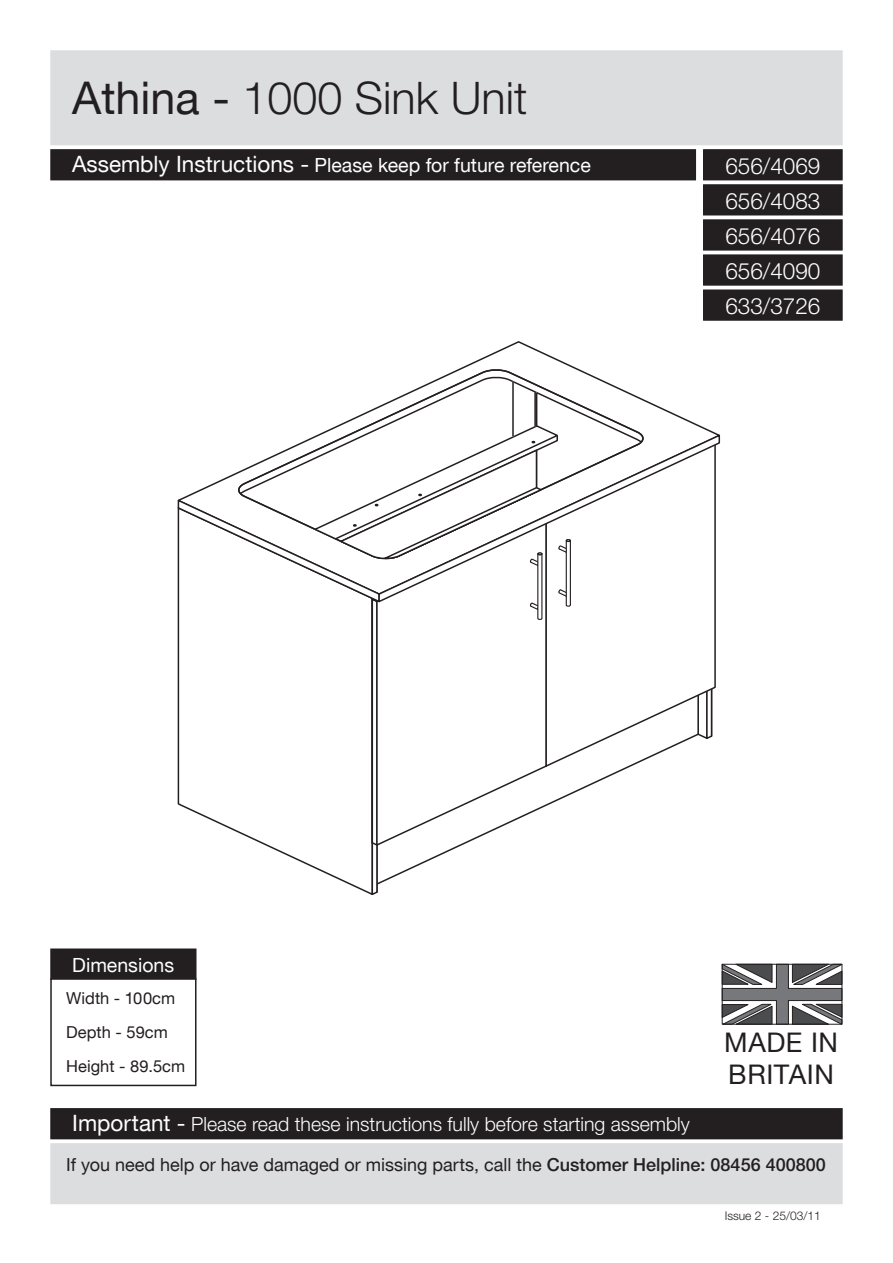
<style>
.page{position:relative;width:893px;height:1263px;background:#fff}
.page>*{position:absolute;margin:0;border:0;box-sizing:border-box;transform-origin:0 0}
.t1{font:300 45px "Helvetica Neue CE";color:#231f20}
.t2{font:27px/32.4px "Helvetica Neue CE";letter-spacing:.02em;color:#231f20}
.t3{font:300 22.5px/35.1px "Helvetica Neue CE";color:#fff;text-align:justify}
.t4{font:300 19.5px "Helvetica Neue CE";color:#fff}
.t5{font:19.5px "Helvetica Neue CE";color:#fff}
.t6{font:18px "Helvetica Neue CE";color:#231f20}
.t7{font:16.5px/34.2px "Helvetica Neue CE";color:#231f20}
.t8{font:300 12px "Helvetica Neue CE";color:#231f20}
.s1{font-weight:400}
.s2{font-size:22.5px}
.s3{font-weight:400;font-size:22.5px}
.s4{font-weight:500}
</style>
<div class="page">
<div style="left:51px;top:949px;width:145px;height:30px;background:#231f20"></div>
<div style="left:50px;top:948px;width:146px;height:32px;border:2px solid #231f20"></div>
<div style="left:50px;top:978px;width:146px;height:108px;border:2px solid #231f20"></div>
<div style="left:51px;top:1109px;width:791px;height:29px;background:#231f20"></div>
<div style="left:50px;top:1108px;width:793px;height:31px;border:2px solid #231f20"></div>
<div style="left:51px;top:51px;width:791px;height:94px;background:#dcdddf"></div>
<div style="left:50px;top:50px;width:793px;height:95px;border:2px solid #dcdddf"></div>
<div style="left:51px;top:150px;width:644px;height:30px;background:#231f20"></div>
<div style="left:50px;top:149px;width:646px;height:31px;border:2px solid #231f20"></div>
<div style="left:51px;top:1144px;width:791px;height:59px;background:#dcdddf"></div>
<div style="left:50px;top:1143px;width:793px;height:61px;border:2px solid #dcdddf"></div>
<svg style="left:722px;top:966px;width:120px;height:59px"></svg>
<div style="left:722px;top:964px;width:120px;height:60px;border:1px solid #231f20"></div>
<div style="left:704px;top:150px;width:138px;height:30px;background:#231f20"></div>
<div style="left:703px;top:149px;width:140px;height:31px;border:2px solid #231f20"></div>
<div style="left:704px;top:185px;width:138px;height:30px;background:#231f20"></div>
<div style="left:703px;top:184px;width:140px;height:31px;border:2px solid #231f20"></div>
<div style="left:704px;top:220px;width:138px;height:30px;background:#231f20"></div>
<div style="left:703px;top:219px;width:140px;height:32px;border:2px solid #231f20"></div>
<div style="left:704px;top:290px;width:138px;height:30px;background:#231f20"></div>
<div style="left:703px;top:289px;width:140px;height:32px;border:2px solid #231f20"></div>
<div style="left:704px;top:255px;width:138px;height:30px;background:#231f20"></div>
<div style="left:703px;top:254px;width:140px;height:32px;border:2px solid #231f20"></div>
<svg style="left:177px;top:348px;width:542px;height:547px"></svg>
<hr style="left:512px;top:382px;width:2px;height:54px;background:#231f20">
<h1 class="t1" style="left:72px;top:71px;width:457px"><span class="s1">Athina -</span> 1000 Sink Unit</h1>
<p class="t5" style="left:72px;top:153px;width:520px"><span class="s2">Assembly Instructions -</span> Please keep for future reference</p>
<p class="t3" style="left:725px;top:148px;width:97px">656/4069<br>656/4083<br>656/4076</p>
<p class="t3" style="left:725px;top:253px;width:97px">656/4090</p>
<p class="t3" style="left:725px;top:288px;width:97px">633/3726</p>
<p class="t5" style="left:72px;top:953px;width:103px">Dimensions</p>
<p class="t7" style="left:66px;top:981px;width:120px">Width - 100cm<br>Depth - 59cm<br>Height - 89.5cm</p>
<p class="t4" style="left:72px;top:1112px;width:619px"><span class="s3">Important -</span> Please read these instructions fully before starting assembly</p>
<h2 class="t2" style="left:724px;top:1026px;width:115px">MADE IN<br>BRITAIN</h2>
<p class="t6" style="left:66px;top:1154px;width:761px">If you need help or have damaged or missing parts, call the <span class="s4">Customer Helpline: 08456 400800</span></p>
<p class="t8" style="left:725px;top:1209px;width:98px">Issue 2 - 25/03/11</p>
</div>
